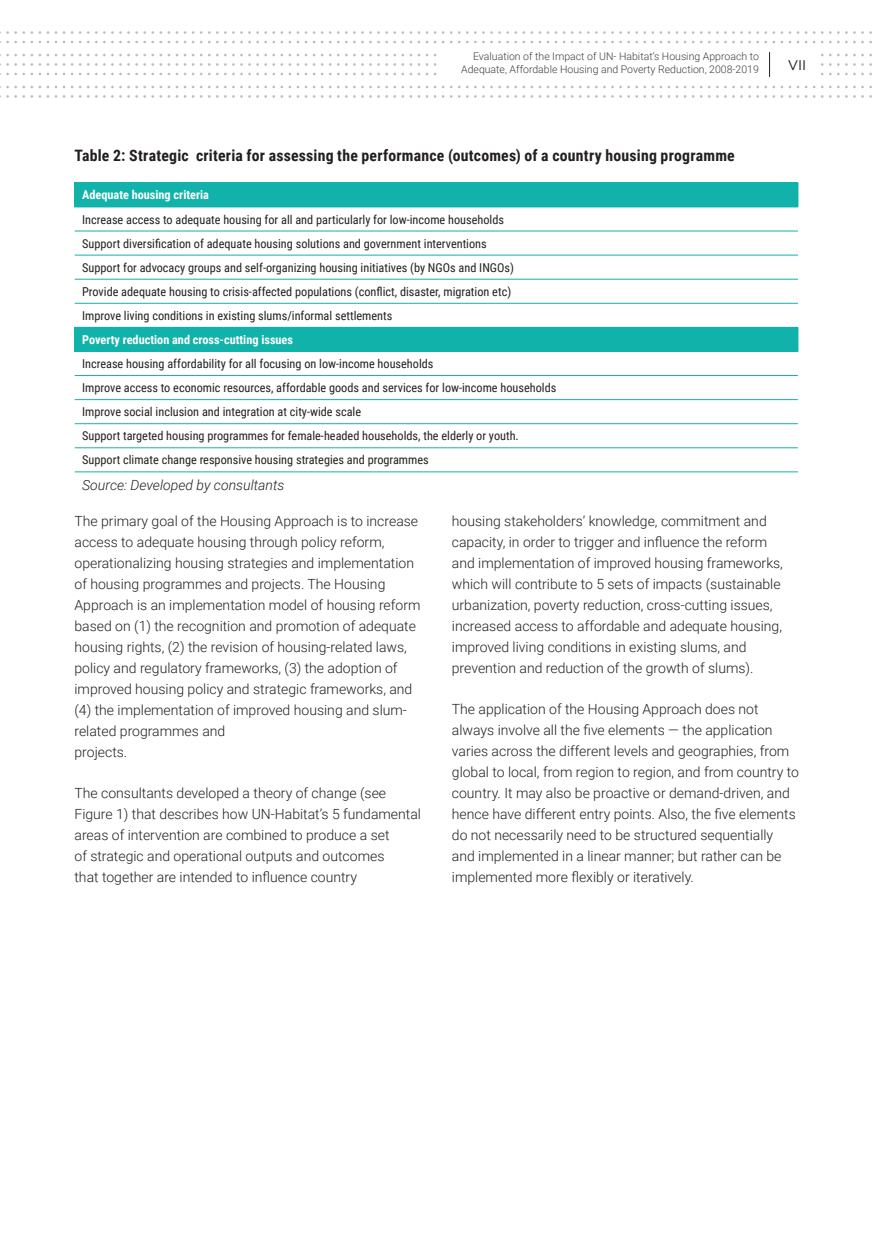
<style>
.page{position:relative;width:874px;height:1241px;background:#fff}
.page>*{position:absolute;margin:0;border:0;box-sizing:border-box;transform-origin:0 0}
.Table__H1{font:700 15.75px "Roboto Condensed";letter-spacing:.015em;color:#231f20}
.Body_text_01{font:300 14px/21px "Roboto";color:#231f20}
.Source{font:italic 300 14px "Roboto";color:#231f20}
.t1{font:14px "Gotham";color:#231f20}
.Table_text{font:12.25px "Roboto Condensed";color:#231f20}
.Table_text-2{font:700 12.25px "Roboto Condensed";color:#fff}
.t2{font:300 10.5px/12.6px "Roboto";color:#3e3e3f;text-align:right}
</style>
<div class="page">
<svg style="left:0;top:31px;width:872px;height:3px"></svg>
<svg style="left:0;top:41px;width:872px;height:2px"></svg>
<svg style="left:0;top:86px;width:872px;height:2px"></svg>
<svg style="left:0;top:95px;width:872px;height:3px"></svg>
<svg style="left:0;top:52px;width:872px;height:25px"></svg>
<div style="left:75px;top:183px;width:722px;height:24px;background:#11b2a9"></div>
<div style="left:75px;top:327px;width:722px;height:24px;background:#11b2a9"></div>
<hr style="left:74px;top:182px;width:723px;height:1px;background:#11b2a9">
<svg style="left:74px;top:183px;width:1px;height:24px"></svg>
<svg style="left:797px;top:183px;width:1px;height:24px"></svg>
<hr style="left:74px;top:207px;width:723px;height:1px;background:#11b2a9">
<hr style="left:75px;top:231px;width:722px;height:1px;background:#11b2a9">
<hr style="left:75px;top:255px;width:722px;height:1px;background:#11b2a9">
<hr style="left:75px;top:279px;width:722px;height:1px;background:#11b2a9">
<hr style="left:75px;top:303px;width:722px;height:1px;background:#11b2a9">
<hr style="left:75px;top:375px;width:722px;height:1px;background:#11b2a9">
<hr style="left:75px;top:399px;width:722px;height:1px;background:#11b2a9">
<hr style="left:75px;top:423px;width:722px;height:1px;background:#11b2a9">
<hr style="left:75px;top:447px;width:722px;height:1px;background:#11b2a9">
<hr style="left:75px;top:471px;width:722px;height:1px;background:#11b2a9">
<svg style="left:74px;top:327px;width:1px;height:24px"></svg>
<svg style="left:797px;top:327px;width:1px;height:24px"></svg>
<hr style="left:74px;top:351px;width:723px;height:1px;background:#11b2a9">
<p class="t2" style="left:461px;top:50px;width:299px">Evaluation of the Impact of UN- Habitat’s Housing Approach to<br>Adequate, Affordable Housing and Poverty Reduction, 2008-2019</p>
<p class="t1" style="left:787px;top:56px;width:20px">VII</p>
<p class="Table__H1" style="left:74px;top:144px;width:661px">Table 2: Strategic criteria for assessing the performance (outcomes) of a country housing programme</p>
<p class="Table_text-2" style="left:82px;top:186px;width:128px">Adequate housing criteria</p>
<p class="Table_text" style="left:82px;top:210px;width:423px">Increase access to adequate housing for all and particularly for low-income households</p>
<p class="Table_text" style="left:82px;top:235px;width:406px">Support diversification of adequate housing solutions and government interventions</p>
<p class="Table_text" style="left:82px;top:259px;width:433px">Support for advocacy groups and self-organizing housing initiatives (by NGOs and INGOs)</p>
<p class="Table_text" style="left:82px;top:283px;width:430px">Provide adequate housing to crisis-affected populations (conflict, disaster, migration etc)</p>
<p class="Table_text" style="left:82px;top:307px;width:311px">Improve living conditions in existing slums/informal settlements</p>
<p class="Table_text-2" style="left:82px;top:331px;width:212px">Poverty reduction and cross-cutting issues</p>
<p class="Table_text" style="left:82px;top:355px;width:352px">Increase housing affordability for all focusing on low-income households</p>
<p class="Table_text" style="left:82px;top:379px;width:475px">Improve access to economic resources, affordable goods and services for low-income households</p>
<p class="Table_text" style="left:82px;top:403px;width:280px">Improve social inclusion and integration at city-wide scale</p>
<p class="Table_text" style="left:82px;top:427px;width:438px">Support targeted housing programmes for female-headed households, the elderly or youth.</p>
<p class="Table_text" style="left:82px;top:451px;width:348px">Support climate change responsive housing strategies and programmes</p>
<p class="Source" style="left:82px;top:475px;width:204px">Source: Developed by consultants</p>
<p class="Body_text_01" style="left:74px;top:510px;width:347px">The primary goal of the Housing Approach is to increase access to adequate housing through policy reform, operationalizing housing strategies and implementation of housing programmes and projects. The Housing Approach is an implementation model of housing reform based on (1) the recognition and promotion of adequate housing rights, (2) the revision of housing-related laws, policy and regulatory frameworks, (3) the adoption of improved housing policy and strategic frameworks, and (4) the implementation of improved housing and slum&shy;related programmes and<br>projects.</p>
<p class="Body_text_01" style="left:74px;top:782px;width:348px">The consultants developed a theory of change (see Figure 1) that describes how UN-Habitat’s 5 fundamental areas of intervention are combined to produce a set<br>of strategic and operational outputs and outcomes<br>that together are intended to influence country</p>
<p class="Body_text_01" style="left:451px;top:510px;width:332px">housing stakeholders’ knowledge, commitment and capacity, in order to trigger and influence the reform and implementation of improved housing frameworks, which will contribute to 5 sets of impacts (sustainable urbanization, poverty reduction, cross-cutting issues, increased access to affordable and adequate housing, improved living conditions in existing slums, and prevention and reduction of the growth of slums).</p>
<p class="Body_text_01" style="left:451px;top:698px;width:348px">The application of the Housing Approach does not always involve all the five elements — the application varies across the different levels and geographies, from global to local, from region to region, and from country to country. It may also be proactive or demand-driven, and hence have different entry points. Also, the five elements do not necessarily need to be structured sequentially and implemented in a linear manner; but rather can be implemented more flexibly or iteratively.</p>
</div>
